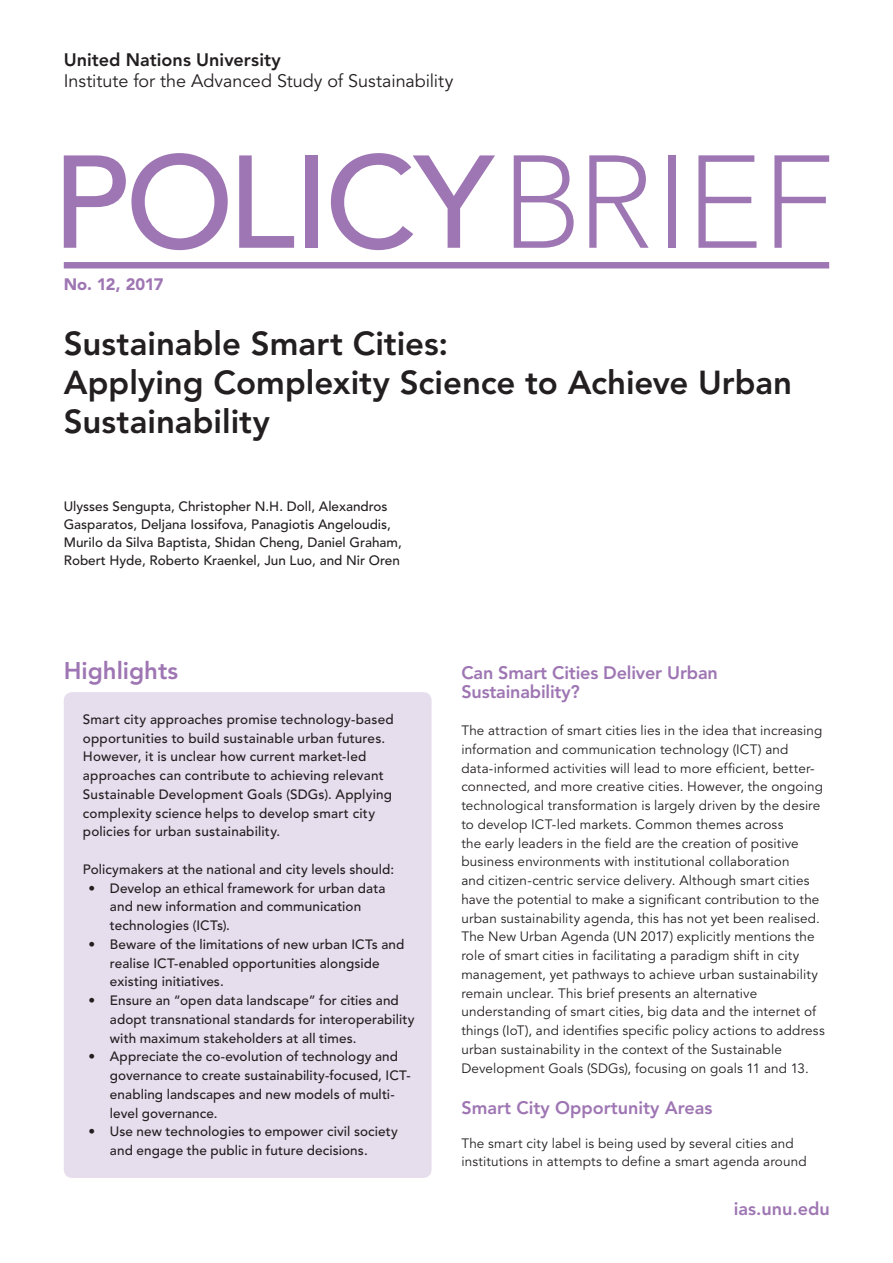
<style>
.page{position:relative;width:893px;height:1263px;background:#fff}
.page>*{position:absolute;margin:0;border:0;box-sizing:border-box;transform-origin:0 0}
.t1{font:800 33px/39px "Avenir";color:#231f20}
.t2{font:800 24px "Avenir";color:#9e76b3}
.Header_1_Purple{font:800 18px/18.8px "Avenir";letter-spacing:-.01em;color:#9e76b3}
.t3{font:18px "Avenir";letter-spacing:-.005em;color:#231f20}
.t4{font:800 18px "Avenir";color:#231f20}
.t5{font:900 16.5px "Avenir";letter-spacing:-.015em;color:#9e76b3}
.text{font:13.5px/18.8px "Avenir";letter-spacing:.01em;color:#231f20}
.highlights_indent_1{font:500 13.5px/18.8px "Avenir";letter-spacing:.01em;color:#231f20}
.Author{font:500 13.5px/18px "Avenir";color:#231f20}
</style>
<div class="page">
<svg style="left:64px;top:153px;width:164px;height:97px"></svg>
<svg style="left:239px;top:155px;width:55px;height:93px"></svg>
<div style="left:306px;top:155px;width:12px;height:93px;background:#9e76b3"></div>
<svg style="left:331px;top:153px;width:164px;height:97px"></svg>
<svg style="left:514px;top:155px;width:60px;height:93px"></svg>
<svg style="left:589px;top:155px;width:60px;height:93px"></svg>
<div style="left:668px;top:155px;width:7px;height:93px;background:#9e76b3"></div>
<svg style="left:698px;top:155px;width:58px;height:93px"></svg>
<svg style="left:774px;top:155px;width:55px;height:93px"></svg>
<div style="left:64px;top:262px;width:765px;height:6px;background:#9e76b3"></div>
<div style="left:64px;top:692px;width:368px;height:486px;background:#e6dded;border-radius:9px"></div>
<p class="t4" style="left:64px;top:49px;width:219px">United Nations University</p>
<p class="t3" style="left:64px;top:71px;width:391px">Institute for the Advanced Study of Sustainability</p>
<p class="t5" style="left:64px;top:274px;width:101px">No. 12, 2017</p>
<p class="t1" style="left:64px;top:324px;width:386px">Sustainable Smart Cities:</p>
<p class="t1" style="left:64px;top:363px;width:730px">Applying Complexity Science to Achieve Urban<br>Sustainability</p>
<p class="Author" style="left:64px;top:498px;width:340px">Ulysses Sengupta, Christopher N.H. Doll, Alexandros Gasparatos, Deljana Iossifova, Panagiotis Angeloudis, Murilo da Silva Baptista, Shidan Cheng, Daniel Graham, Robert Hyde, Roberto Kraenkel, Jun Luo, and Nir Oren</p>
<p class="t2" style="left:64px;top:656px;width:116px">Highlights</p>
<p class="highlights_indent_1" style="left:83px;top:710px;width:312px">Smart city approaches promise technology-based opportunities to build sustainable urban futures.<br>However, it is unclear how current market-led approaches can contribute to achieving relevant Sustainable Development Goals (SDGs). Applying complexity science helps to develop smart city policies for urban sustainability.</p>
<p class="highlights_indent_1" style="left:83px;top:860px;width:313px">Policymakers at the national and city levels should:</p>
<p class="highlights_indent_1" style="left:110px;top:879px;width:277px;text-indent:-21px">• Develop an ethical framework for urban data and new information and communication technologies (ICTs).</p>
<p class="highlights_indent_1" style="left:110px;top:935px;width:296px;text-indent:-21px">• Beware of the limitations of new urban ICTs and realise ICT-enabled opportunities alongside existing initiatives.</p>
<p class="highlights_indent_1" style="left:110px;top:991px;width:306px;text-indent:-21px">• Ensure an “open data landscape” for cities and adopt transnational standards for interoperability with maximum stakeholders at all times.</p>
<p class="highlights_indent_1" style="left:110px;top:1048px;width:302px;text-indent:-21px">• Appreciate the co-evolution of technology and governance to create sustainability-focused, ICT&shy;enabling landscapes and new models of multi&shy;level governance.</p>
<p class="highlights_indent_1" style="left:110px;top:1123px;width:289px;text-indent:-21px">• Use new technologies to empower civil society and engage the public in future decisions.</p>
<p class="Header_1_Purple" style="left:461px;top:663px;width:258px">Can Smart Cities Deliver Urban<br>Sustainability?</p>
<p class="text" style="left:461px;top:721px;width:365px">The attraction of smart cities lies in the idea that increasing information and communication technology (ICT) and data-informed activities will lead to more efficient, better&shy;connected, and more creative cities. However, the ongoing technological transformation is largely driven by the desire to develop ICT-led markets. Common themes across<br>the early leaders in the field are the creation of positive business environments with institutional collaboration<br>and citizen-centric service delivery. Although smart cities have the potential to make a significant contribution to the urban sustainability agenda, this has not yet been realised.<br>The New Urban Agenda (UN 2017) explicitly mentions the role of smart cities in facilitating a paradigm shift in city management, yet pathways to achieve urban sustainability remain unclear. This brief presents an alternative understanding of smart cities, big data and the internet of things (IoT), and identifies specific policy actions to address urban sustainability in the context of the Sustainable Development Goals (SDGs), focusing on goals 11 and 13.</p>
<p class="Header_1_Purple" style="left:461px;top:1098px;width:253px">Smart City Opportunity Areas</p>
<p class="text" style="left:461px;top:1134px;width:347px">The smart city label is being used by several cities and institutions in attempts to define a smart agenda around</p>
<p class="Header_1_Purple" style="left:734px;top:1199px;width:97px">ias.unu.edu</p>
</div>
